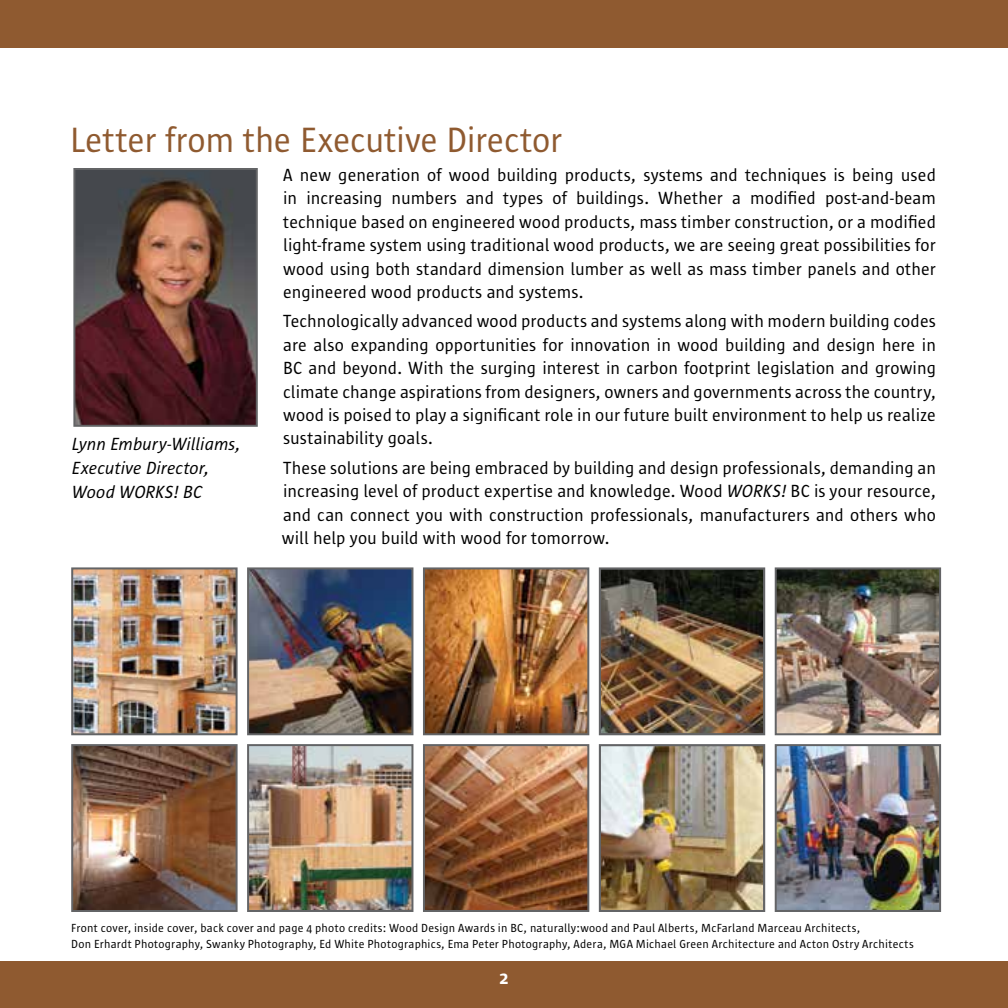
<style>
.page{position:relative;width:1008px;height:1008px;background:#fff}
.page>*{position:absolute;margin:0;border:0;box-sizing:border-box;transform-origin:0 0}
.t1{font:36px "Sun Sans";letter-spacing:-.01em;color:#8f5a30}
.t2{font:18px/23.4px "Sun Sans";letter-spacing:.005em;color:#000;text-align:justify}
.t3{font:italic 18px/24px "Sun Sans";color:#000}
.t4{font:600 18px "Sun Sans";color:#fff}
.t5{font:12px/16px "Sun Sans";letter-spacing:.02em;color:#000}
.s1{font-style:italic}
</style>
<div class="page">
<div style="left:0;top:0;width:1008px;height:48px;background:#8f5a30"></div>
<div style="left:0;top:962px;width:1008px;height:46px;background:#8f5a30"></div>
<img style="left:71px;top:567px;width:167px;height:169px">
<img style="left:247px;top:567px;width:167px;height:169px">
<img style="left:247px;top:744px;width:167px;height:168px">
<img style="left:423px;top:567px;width:167px;height:169px">
<img style="left:423px;top:744px;width:167px;height:168px">
<img style="left:71px;top:744px;width:167px;height:168px">
<img style="left:598px;top:567px;width:168px;height:169px">
<img style="left:598px;top:744px;width:168px;height:168px">
<img style="left:774px;top:567px;width:168px;height:169px">
<img style="left:774px;top:744px;width:168px;height:168px">
<img style="left:76px;top:171px;width:179px;height:253px">
<div style="left:73px;top:168px;width:185px;height:259px;border:2px solid #636466"></div>
<h1 class="t1" style="left:70px;top:121px;width:494px">Letter from the Executive Director</h1>
<p class="t2" style="left:283px;top:164px;width:654px">A new generation of wood building products, systems and techniques is being used in increasing numbers and types of buildings. Whether a modified post-and-beam technique based on engineered wood products, mass timber construction, or a modified light-frame system using traditional wood products, we are seeing great possibilities for wood using both standard dimension lumber as well as mass timber panels and other engineered wood products and systems.</p>
<p class="t2" style="left:283px;top:310px;width:654px">Technologically advanced wood products and systems along with modern building codes are also expanding opportunities for innovation in wood building and design here in BC and beyond. With the surging interest in carbon footprint legislation and growing climate change aspirations from designers, owners and governments across the country, wood is poised to play a significant role in our future built environment to help us realize sustainability goals.</p>
<p class="t2" style="left:282px;top:456px;width:656px">These solutions are being embraced by building and design professionals, demanding an increasing level of product expertise and knowledge. Wood <span class="s1">WORKS!</span> BC is your resource, and can connect you with construction professionals, manufacturers and others who will help you build with wood for tomorrow.</p>
<p class="t3" style="left:72px;top:432px;width:170px">Lynn Embury-Williams,<br>Executive Director,<br>Wood WORKS! BC</p>
<p class="t5" style="left:71px;top:920px;width:844px">Front cover, inside cover, back cover and page 4 photo credits: Wood Design Awards in BC, naturally:wood and Paul Alberts, McFarland Marceau Architects,<br>Don Erhardt Photography, Swanky Photography, Ed White Photographics, Ema Peter Photography, Adera, MGA Michael Green Architecture and Acton Ostry Architects</p>
<p class="t4" style="left:500px;top:969px;width:10px">2</p>
</div>
